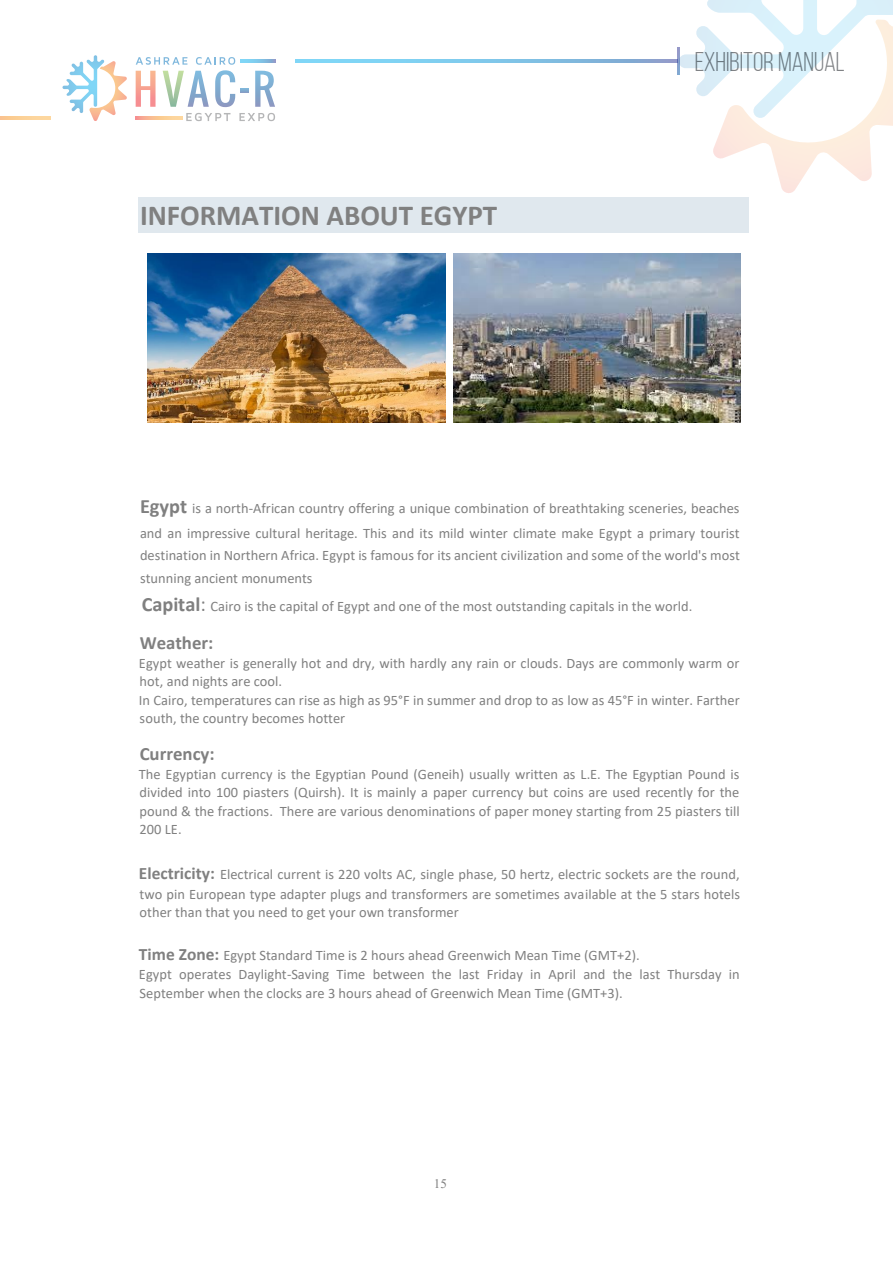
<style>
.page{position:relative;width:893px;height:1263px;background:#fff}
.page>*{position:absolute;margin:0;border:0;box-sizing:border-box;transform-origin:0 0}
.t1{font:700 29.1px "Calibri";color:#808080}
.t2{font:27px "Bebas Neue";color:#808285}
.t3{font:700 18.75px "Calibri";color:#808080}
.t4{font:14.4px/18.5px "Calibri";color:#808080}
.t5{font:13.05px "Times New Roman";color:#7f7f7f}
.s1{font-weight:700;font-size:20.4px}
.s2{font-size:20.4px}
.s3{font-weight:700;font-size:17.4px}
</style>
<div class="page">
<svg style="left:255px;top:71px;width:20px;height:36px"></svg>
<svg style="left:62px;top:55px;width:65px;height:66px"></svg>
<svg style="left:186px;top:113px;width:44px;height:8px"></svg>
<svg style="left:239px;top:113px;width:36px;height:8px"></svg>
<svg style="left:136px;top:116px;width:47px;height:3px"></svg>
<svg style="left:248px;top:59px;width:27px;height:4px"></svg>
<svg style="left:136px;top:57px;width:112px;height:50px"></svg>
<svg style="left:296px;top:59px;width:382px;height:4px;background:#81c2e6"></svg>
<svg style="left:678px;top:0;width:215px;height:193px"></svg>
<svg style="left:0;top:116px;width:51px;height:3px"></svg>
<div style="left:138px;top:197px;width:610px;height:35px;background:#e0e8ee"></div>
<img style="left:148px;top:254px;width:298px;height:168px">
<img style="left:454px;top:254px;width:286px;height:168px">
<h1 class="t1" style="left:140px;top:194px;width:359px">INFORMATION ABOUT EGYPT</h1>
<h2 class="t2" style="left:694px;top:47px;width:152px">EXHIBITOR MANUAL</h2>
<p class="t4" style="left:140px;top:495px;width:601px;line-height:25.3px"><span class="s1">Egypt</span> is a north-African country offering a unique combination of breathtaking sceneries, beaches and an impressive cultural heritage. This and its mild winter climate make Egypt a primary tourist</p>
<p class="t4" style="left:140px;top:544px;width:601px;line-height:22.2px">destination in Northern Africa. Egypt is famous for its ancient civilization and some of the world's most stunning ancient monuments</p>
<p class="t4" style="left:142px;top:596px;width:552px"><span class="s1">Capital</span><span class="s2">:</span> Cairo is the capital of Egypt and one of the most outstanding capitals in the world.</p>
<h3 class="t3" style="left:140px;top:629px;width:75px">Weather:</h3>
<p class="t4" style="left:139px;top:653px;width:602px">Egypt weather is generally hot and dry, with hardly any rain or clouds. Days are commonly warm or hot, and nights are cool.<br>In Cairo, temperatures can rise as high as 95°F in summer and drop to as low as 45°F in winter. Farther south, the country becomes hotter</p>
<h3 class="t3" style="left:140px;top:740px;width:76px">Currency:</h3>
<p class="t4" style="left:139px;top:765px;width:602px;text-align:justify">The Egyptian currency is the Egyptian Pound (Geneih) usually written as L.E. The Egyptian Pound is divided into 100 piasters (Quirsh). It is mainly a paper currency but coins are used recently for the pound &amp; the fractions. There are various denominations of paper money starting from 25 piasters till 200 LE.</p>
<p class="t4" style="left:139px;top:864px;width:603px;line-height:18.9px;text-align:justify"><span class="s3">Electricity:</span> Electrical current is 220 volts AC, single phase, 50 hertz, electric sockets are the round, two pin European type adapter plugs and transformers are sometimes available at the 5 stars hotels other than that you need to get your own transformer</p>
<p class="t4" style="left:139px;top:945px;width:602px;line-height:19px"><span class="s3">Time Zone:</span> Egypt Standard Time is 2 hours ahead Greenwich Mean Time (GMT+2).<br>Egypt operates Daylight-Saving Time between the last Friday in April and the last Thursday in<br>September when the clocks are 3 hours ahead of Greenwich Mean Time (GMT+3).</p>
<p class="t5" style="left:434px;top:1174px;width:15px">15</p>
</div>
